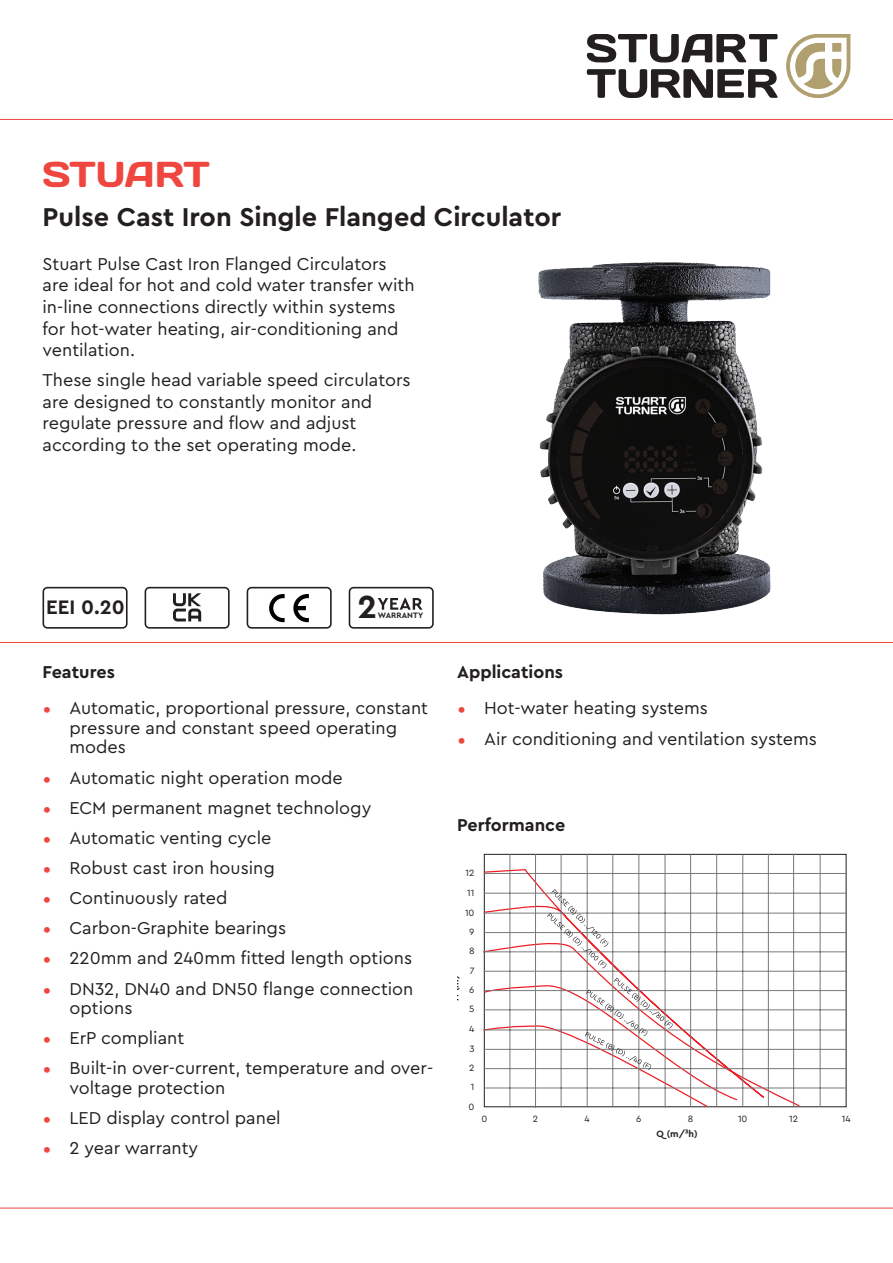
<style>
.page{position:relative;width:893px;height:1263px;background:#fff}
.page>*{position:absolute;margin:0;border:0;box-sizing:border-box;transform-origin:0 0}
.t1{font:36px "Days";letter-spacing:-.01em;color:#ef463f}
.t2{font:700 33.45px "Cera Pro";color:#231f20}
.Main_Heading{font:700 27px "Cera Pro";color:#231f20}
.t3{font:700 20.4px "Cera Pro";color:#231f20}
.Bullets{font:18px/19.5px "Cera Pro";color:#231f20}
.Body{font:18px/21.6px "Cera Pro";color:#231f20}
.Text_-_Sub_Heading{font:700 18px "Cera Pro";color:#231f20}
.t4{font:9.6px/19.4px "Cera Pro";color:#231f20;text-align:center}
.t5{font:700 9.6px "Cera Pro";color:#231f20}
.t6{font:700 8.25px "Cera Pro";letter-spacing:.01em;color:#231f20}
.s1{font-weight:100;font-size:27px;color:#ef463f}
</style>
<div class="page">
<hr style="left:0;top:119px;width:893px;height:1px;background:#ef463f">
<hr style="left:0;top:1208px;width:893px;height:1px;background:#ef463f">
<hr style="left:0;top:642px;width:893px;height:1px;background:#ef463f">
<svg style="left:587px;top:34px;width:191px;height:28px"></svg>
<svg style="left:587px;top:69px;width:191px;height:29px"></svg>
<svg style="left:786px;top:34px;width:64px;height:64px"></svg>
<svg style="left:349px;top:587px;width:85px;height:42px"></svg>
<svg style="left:145px;top:587px;width:85px;height:42px"></svg>
<img style="left:538px;top:262px;width:233px;height:353px">
<hr style="left:484px;top:873px;width:362px;height:1px;background:#79797a">
<svg style="left:483px;top:868px;width:317px;height:240px"></svg>
<hr style="left:484px;top:893px;width:362px;height:1px;background:#79797a">
<hr style="left:484px;top:913px;width:362px;height:1px;background:#79797a">
<hr style="left:484px;top:932px;width:362px;height:1px;background:#79797a">
<hr style="left:484px;top:951px;width:362px;height:1px;background:#79797a">
<hr style="left:484px;top:971px;width:362px;height:1px;background:#79797a">
<hr style="left:484px;top:990px;width:362px;height:1px;background:#79797a">
<hr style="left:484px;top:1009px;width:362px;height:1px;background:#79797a">
<hr style="left:484px;top:1030px;width:362px;height:1px;background:#79797a">
<hr style="left:484px;top:1049px;width:362px;height:1px;background:#79797a">
<hr style="left:484px;top:1068px;width:362px;height:1px;background:#79797a">
<hr style="left:484px;top:1088px;width:362px;height:1px;background:#79797a">
<hr style="left:742px;top:855px;width:1px;height:252px;background:#79797a">
<hr style="left:768px;top:854px;width:1px;height:252px;background:#79797a">
<hr style="left:793px;top:854px;width:1px;height:253px;background:#79797a">
<hr style="left:820px;top:854px;width:1px;height:253px;background:#79797a">
<hr style="left:716px;top:854px;width:1px;height:253px;background:#79797a">
<hr style="left:690px;top:854px;width:1px;height:253px;background:#79797a">
<hr style="left:510px;top:854px;width:1px;height:254px;background:#79797a">
<hr style="left:535px;top:854px;width:1px;height:254px;background:#79797a">
<hr style="left:561px;top:854px;width:1px;height:253px;background:#79797a">
<hr style="left:587px;top:854px;width:1px;height:253px;background:#79797a">
<hr style="left:612px;top:854px;width:1px;height:253px;background:#79797a">
<hr style="left:639px;top:854px;width:1px;height:254px;background:#79797a">
<hr style="left:665px;top:854px;width:1px;height:254px;background:#79797a">
<svg style="left:547px;top:889px;width:61px;height:79px"></svg>
<svg style="left:585px;top:977px;width:88px;height:93px"></svg>
<svg style="left:247px;top:587px;width:85px;height:42px"></svg>
<svg style="left:43px;top:587px;width:85px;height:42px"></svg>
<h1 class="t1" style="left:43px;top:151px;width:169px">STUART</h1>
<p class="Main_Heading" style="left:43px;top:199px;width:520px">Pulse Cast Iron Single Flanged Circulator</p>
<p class="Body" style="left:43px;top:252px;width:373px">Stuart Pulse Cast Iron Flanged Circulators are ideal for hot and cold water transfer with in-line connections directly within systems for hot-water heating, air-conditioning and ventilation.</p>
<p class="Body" style="left:43px;top:369px;width:370px">These single head variable speed circulators are designed to constantly monitor and regulate pressure and flow and adjust according to the set operating mode.</p>
<p class="t3" style="left:46px;top:593px;width:80px">EEI 0.20</p>
<p class="t2" style="left:358px;top:584px;width:21px">2</p>
<p class="t6" style="left:378px;top:610px;width:47px">WARRANTY</p>
<p class="Text_-_Sub_Heading" style="left:43px;top:660px;width:74px">Features</p>
<p class="Bullets" style="left:70px;top:698px;width:360px;text-indent:-27px"><span class="s1">•</span> Automatic, proportional pressure, constant pressure and constant speed operating modes</p>
<p class="Bullets" style="left:43px;top:767px;width:302px"><span class="s1">•</span> Automatic night operation mode</p>
<p class="Bullets" style="left:43px;top:797px;width:330px"><span class="s1">•</span> ECM permanent magnet technology</p>
<p class="Bullets" style="left:43px;top:827px;width:231px"><span class="s1">•</span> Automatic venting cycle</p>
<p class="Bullets" style="left:43px;top:857px;width:234px"><span class="s1">•</span> Robust cast iron housing</p>
<p class="Bullets" style="left:43px;top:887px;width:186px"><span class="s1">•</span> Continuously rated</p>
<p class="Bullets" style="left:43px;top:918px;width:245px"><span class="s1">•</span> Carbon-Graphite bearings</p>
<p class="Bullets" style="left:43px;top:948px;width:371px"><span class="s1">•</span> 220mm and 240mm fitted length options</p>
<p class="Bullets" style="left:70px;top:978px;width:345px;text-indent:-27px"><span class="s1">•</span> DN32, DN40 and DN50 flange connection options</p>
<p class="Bullets" style="left:43px;top:1027px;width:143px"><span class="s1">•</span> ErP compliant</p>
<p class="Bullets" style="left:70px;top:1058px;width:365px;text-indent:-27px"><span class="s1">•</span> Built-in over-current, temperature and over&shy;voltage protection</p>
<p class="Bullets" style="left:43px;top:1107px;width:240px"><span class="s1">•</span> LED display control panel</p>
<p class="Bullets" style="left:43px;top:1137px;width:157px"><span class="s1">•</span> 2 year warranty</p>
<p class="Text_-_Sub_Heading" style="left:457px;top:660px;width:107px">Applications</p>
<p class="Bullets" style="left:457px;top:698px;width:253px"><span class="s1">•</span> Hot-water heating systems</p>
<p class="Bullets" style="left:457px;top:728px;width:361px"><span class="s1">•</span> Air conditioning and ventilation systems</p>
<p class="Text_-_Sub_Heading" style="left:457px;top:813px;width:110px">Performance</p>
<p class="t4" style="left:465px;top:862px;width:11px">12<br>11<br>10<br>9<br>8<br>7<br>6<br>5</p>
<p class="t4" style="left:469px;top:1019px;width:7px;text-align:justify">4<br>3<br>2<br>1<br>0</p>
<p class="t5" style="left:449px;top:1001px;width:27px;rotate:-90deg">H (m)</p>
<p class="t4" style="left:481px;top:1109px;width:7px">0</p>
<p class="t4" style="left:533px;top:1109px;width:7px">2</p>
<p class="t4" style="left:585px;top:1109px;width:7px">4</p>
<p class="t4" style="left:636px;top:1109px;width:7px">6</p>
<p class="t4" style="left:688px;top:1109px;width:7px">8</p>
<p class="t4" style="left:738px;top:1109px;width:11px">10</p>
<p class="t4" style="left:789px;top:1109px;width:10px">12</p>
<p class="t4" style="left:842px;top:1109px;width:10px">14</p>
<p class="t5" style="left:657px;top:1127px;width:43px">Q (m/³h)</p>
</div>
